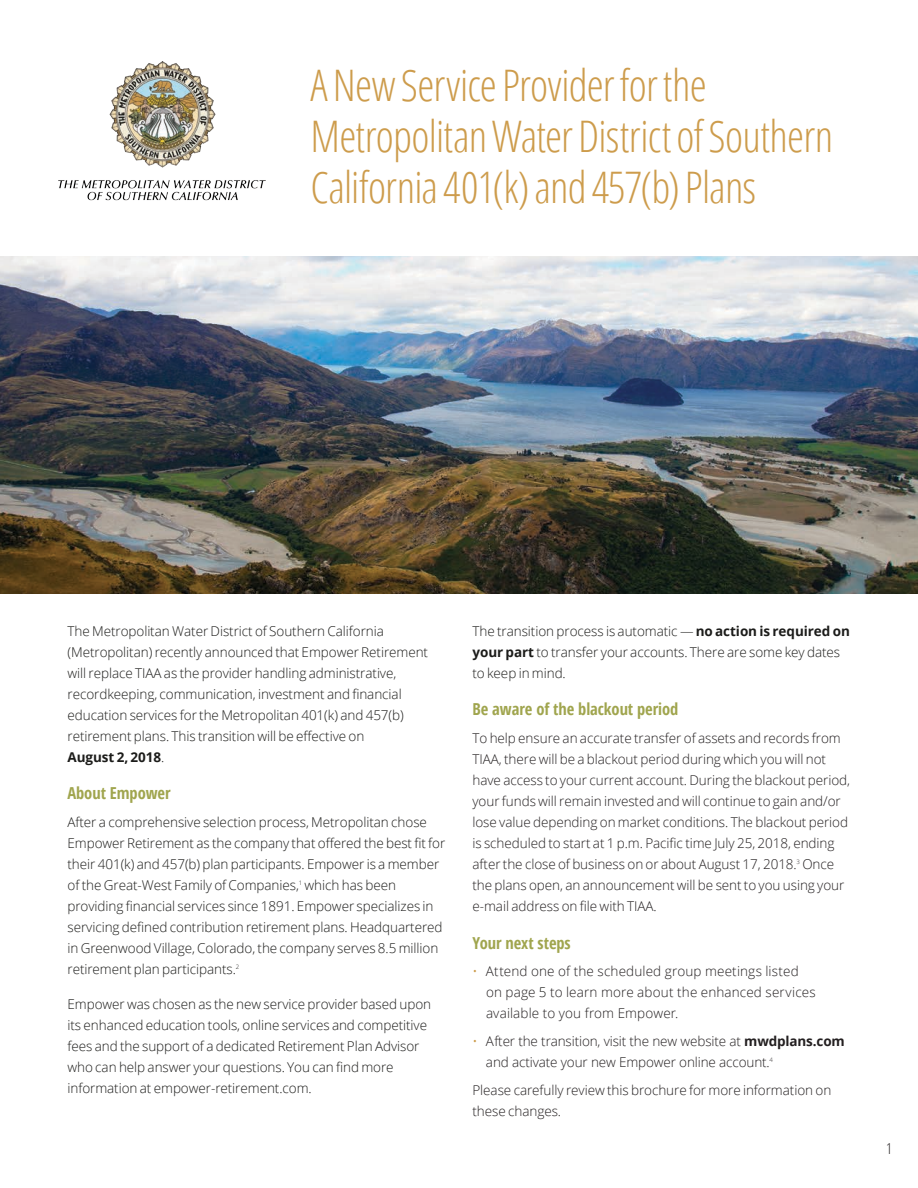
<style>
.page{position:relative;width:918px;height:1188px;background:#fff}
.page>*{position:absolute;margin:0;border:0;box-sizing:border-box;transform-origin:0 0}
.Headline{font:300 condensed 43.5px/51px "Open Sans";letter-spacing:-.02em;color:#cd9c4c}
.Subhead{font:700 condensed 16.5px "Open Sans";letter-spacing:-.005em;color:#a0a54e}
.t1{font:300 condensed 15px "Open Sans";color:#231f20}
.Body{font:300 13.5px/21px "Open Sans";letter-spacing:-.005em;color:#1c1c1a}
.Body-2{font:300 13.5px/21px "Open Sans";letter-spacing:-.005em;color:#231f20}
.Bullets{font:300 13.5px/21px "Open Sans";letter-spacing:.005em;color:#231f20}
.s1{font-weight:700}
.s2{color:#cd9c4c}
.s3{color:#1c1c1a}
</style>
<div class="page">
<img style="left:0;top:256px;width:918px;height:338px">
<img style="left:58px;top:62px;width:208px;height:139px">
<p class="Headline" style="left:310px;top:58px;width:524px">A New Service Provider for the<br>Metropolitan Water District of Southern<br>California 401(k) and 457(b) Plans</p>
<p class="Body" style="left:68px;top:620px;width:362px">The Metropolitan Water District of Southern California (Metropolitan) recently announced that Empower Retirement will replace TIAA as the provider handling administrative, recordkeeping, communication, investment and financial education services for the Metropolitan 401(k) and 457(b) retirement plans. This transition will be effective on<br><span class="s1">August 2, 2018</span>.</p>
<p class="Subhead" style="left:68px;top:782px;width:105px">About Empower</p>
<p class="Body" style="left:67px;top:811px;width:379px">After a comprehensive selection process, Metropolitan chose Empower Retirement as the company that offered the best fit for their 401(k) and 457(b) plan participants. Empower is a member of the Great-West Family of Companies,<sup>1</sup> which has been providing financial services since 1891. Empower specializes in servicing defined contribution retirement plans. Headquartered in Greenwood Village, Colorado, the company serves 8.5 million retirement plan participants.<sup>2</sup></p>
<p class="Body" style="left:68px;top:993px;width:365px">Empower was chosen as the new service provider based upon its enhanced education tools, online services and competitive fees and the support of a dedicated Retirement Plan Advisor who can help answer your questions. You can find more information at empower-retirement.com.</p>
<p class="Body" style="left:472px;top:620px;width:379px">The transition process is automatic — <span class="s1">no action is required on your part</span> to transfer your accounts. There are some key dates to keep in mind.</p>
<p class="Subhead" style="left:472px;top:698px;width:207px">Be aware of the blackout period</p>
<p class="Body-2" style="left:472px;top:727px;width:379px">To help ensure an accurate transfer of assets and records from TIAA, there will be a blackout period during which you will not have access to your current account. During the blackout period, your funds will remain invested and will continue to gain and/or lose value depending on market conditions. The blackout period is scheduled to start at 1 p.m. Pacific time July 25, 2018, ending after the close of business on or about August 17, 2018.<sup>3</sup> Once the plans open, an announcement will be sent to you using your e-mail address on file with TIAA.</p>
<p class="Subhead" style="left:473px;top:931px;width:100px">Your next steps</p>
<p class="Bullets" style="left:486px;top:961px;width:331px;text-indent:-14px"><span class="s2">•</span> Attend one of the scheduled group meetings listed on page <span class="s3">5</span> to learn more about the enhanced services available to you from Empower.</p>
<p class="Bullets" style="left:486px;top:1030px;width:360px;text-indent:-13px"><span class="s2">•</span> After the transition, visit the new website at <span class="s1">mwdplans.com </span>and activate your new Empower online account.<sup>4</sup></p>
<p class="Body-2" style="left:473px;top:1079px;width:360px">Please carefully review this brochure for more information on these changes.</p>
<p class="t1" style="left:886px;top:1139px;width:7px">1</p>
</div>
